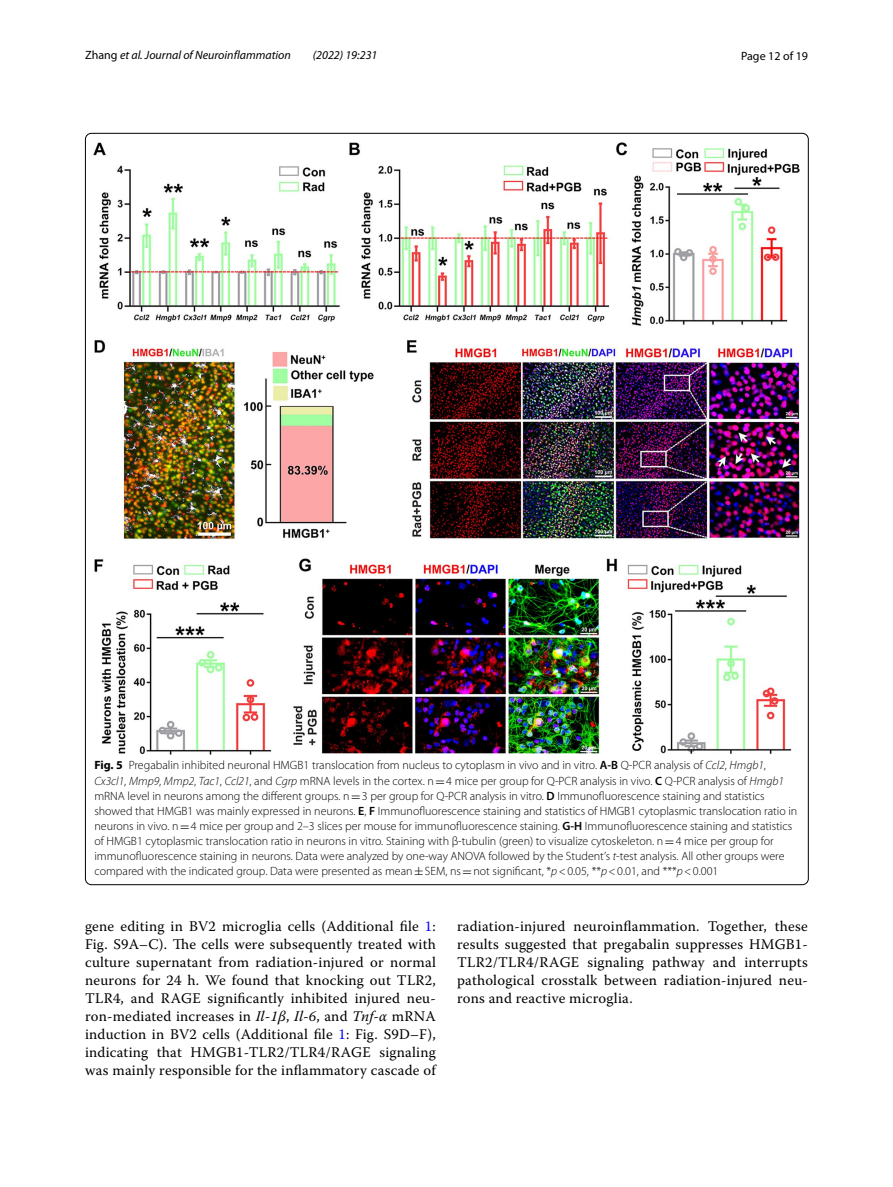
<style>
.page{position:relative;width:893px;height:1187px;background:#fff}
.page>*{position:absolute;margin:0;border:0;box-sizing:border-box;transform-origin:0 0}
.t1{font:14.7px/18px "Warnock Pro";letter-spacing:.015em;color:#000;text-align:justify}
.t2{font:300 12px/15px "Myriad Pro";color:#000}
.t3{font:italic 12px "Myriad Pro";color:#000}
.t4{font:12px "Myriad Pro";color:#000}
.s1{font-style:normal}
.s2{font-weight:700}
.s3{font-weight:600}
.s4{font-style:italic}
.s5{font-family:"MTSY";font-weight:400}
.s6{color:#00f}
</style>
<div class="page">
<img style="left:94px;top:142px;width:706px;height:612px">
<p class="t3" style="left:85px;top:48px;width:207px"><span class="s1">Zhang</span> et al. Journal of Neuroinflammation</p>
<p class="t3" style="left:313px;top:48px;width:66px">(2022) 19:231</p>
<p class="t4" style="left:741px;top:48px;width:68px">Page 12 of 19</p>
<p class="t2" style="left:94px;top:758px;width:704px"><span class="s2">Fig. 5</span> Pregabalin inhibited neuronal HMGB1 translocation from nucleus to cytoplasm in vivo and in vitro. <span class="s3">A-B</span> Q-PCR analysis of <span class="s4">Ccl2</span>, <span class="s4">Hmgb1</span>, <span class="s4">Cx3cl1</span>, <span class="s4">Mmp9</span>, <span class="s4">Mmp2</span>, <span class="s4">Tac1</span>, <span class="s4">Ccl21</span>, and <span class="s4">Cgrp</span> mRNA levels in the cortex. n<span class="s5">=</span>4 mice per group for Q-PCR analysis in vivo. <span class="s3">C</span> Q-PCR analysis of <span class="s4">Hmgb1 </span>mRNA level in neurons among the different groups. n<span class="s5">=</span>3 per group for Q-PCR analysis in vitro. <span class="s3">D</span> Immunofluorescence staining and statistics showed that HMGB1 was mainly expressed in neurons. <span class="s3">E</span>, <span class="s3">F</span> Immunofluorescence staining and statistics of HMGB1 cytoplasmic translocation ratio in neurons in vivo. n<span class="s5">=</span>4 mice per group and 2–3 slices per mouse for immunofluorescence staining. <span class="s3">G-H</span> Immunofluorescence staining and statistics of HMGB1 cytoplasmic translocation ratio in neurons in vitro. Staining with β‑tubulin (green) to visualize cytoskeleton. n<span class="s5">=</span>4 mice per group for immunofluorescence staining in neurons. Data were analyzed by one-way ANOVA followed by the Student’s <span class="s4">t</span>-test analysis. All other groups were compared with the indicated group. Data were presented as mean<span class="s5">±</span>SEM, ns<span class="s5">=</span>not significant, *<span class="s4">p</span>&lt;0.05, **<span class="s4">p</span>&lt;0.01, and ***<span class="s4">p</span>&lt;0.001</p>
<p class="t1" style="left:85px;top:916px;width:352px">gene editing in BV2 microglia cells (Additional file <span class="s6">1</span>:<br>Fig. S9A–C). The cells were subsequently treated with culture supernatant from radiation-injured or normal neurons for 24 h. We found that knocking out TLR2, TLR4, and RAGE significantly inhibited injured neu&shy;ron-mediated increases in <span class="s4">Il-1β</span>, <span class="s4">Il-6</span>, and <span class="s4">Tnf-α</span> mRNA induction in BV2 cells (Additional file <span class="s6">1</span>: Fig. S9D–F), indicating that HMGB1-TLR2/TLR4/RAGE signaling was mainly responsible for the inflammatory cascade of</p>
<p class="t1" style="left:457px;top:916px;width:352px">radiation-injured neuroinflammation. Together, these results suggested that pregabalin suppresses HMGB1- TLR2/TLR4/RAGE signaling pathway and interrupts pathological crosstalk between radiation-injured neu&shy;rons and reactive microglia.</p>
</div>
